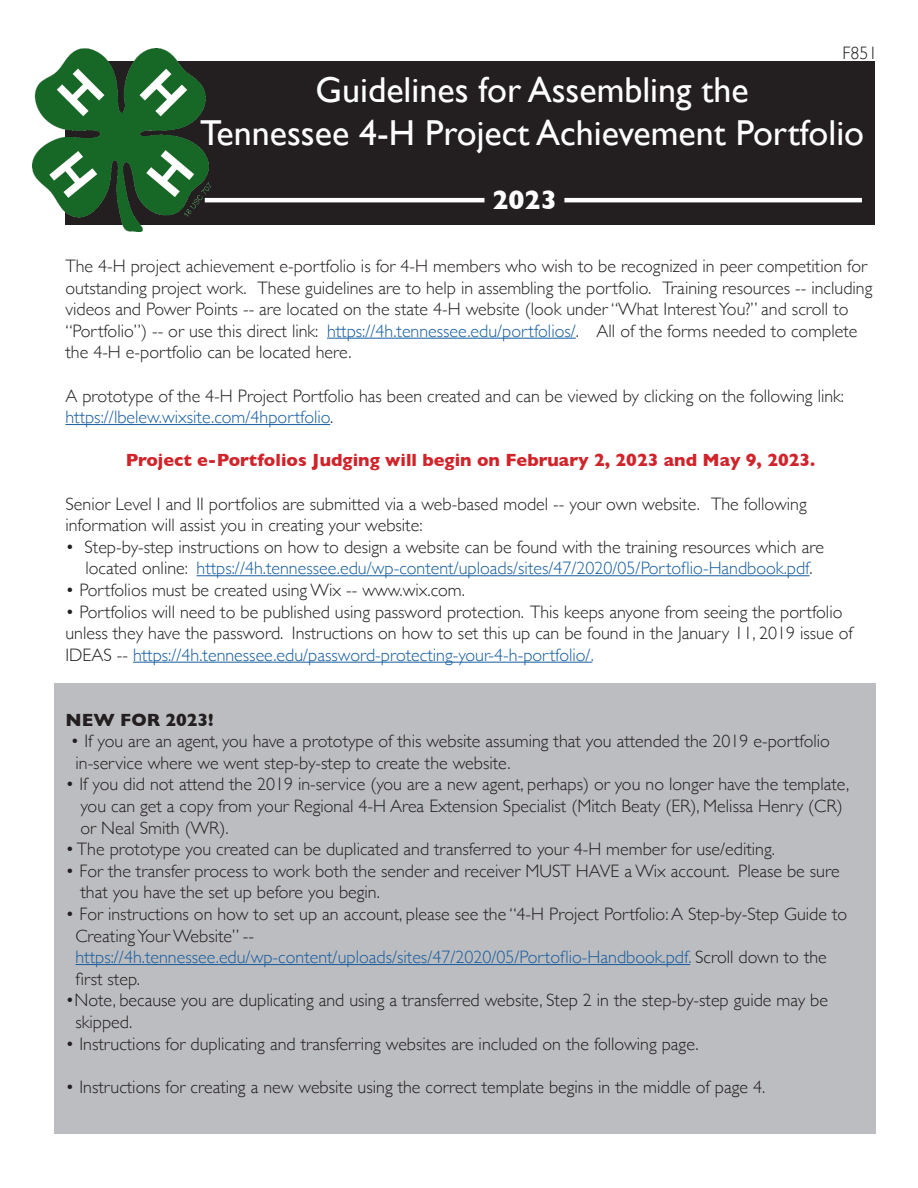
<style>
.page{position:relative;width:918px;height:1188px;background:#fff}
.page>*{position:absolute;margin:0;border:0;box-sizing:border-box;transform-origin:0 0}
.t1{font:36px "Gill Sans";color:#fff}
.t2{font:700 27px "Gill Sans";color:#fff}
.t3{font:300 18px/21.6px "Gill Sans";color:#231f20}
.t4{font:300 18px "Gill Sans";color:#175d9e}
.t5{font:700 18px "Gill Sans";color:#d1232a}
.t6{font:700 18px "Gill Sans";color:#231f20}
.s1{color:#175d9e}
.s2{color:#231f20}
</style>
<div class="page">
<div style="left:54px;top:683px;width:821px;height:451px;background:#bcbdc0"></div>
<div style="left:65px;top:62px;width:810px;height:163px;background:#231f20"></div>
<hr style="left:327px;top:338px;width:249px;height:1px;background:#175d9e">
<hr style="left:65px;top:424px;width:265px;height:1px;background:#175d9e">
<hr style="left:197px;top:575px;width:613px;height:1px;background:#175d9e">
<hr style="left:133px;top:662px;width:459px;height:1px;background:#175d9e">
<hr style="left:75px;top:964px;width:615px;height:1px;background:#175d9e">
<hr style="left:564px;top:198px;width:298px;height:4px;background:#fff">
<hr style="left:205px;top:198px;width:279px;height:4px;background:#fff">
<img style="left:33px;top:48px;width:191px;height:183px">
<p class="t3" style="left:842px;top:41px;width:36px">F851</p>
<p class="t1" style="left:316px;top:69px;width:435px">Guidelines for Assembling the</p>
<p class="t1" style="left:200px;top:112px;width:665px">Tennessee 4-H Project Achievement Portfolio</p>
<p class="t2" style="left:493px;top:178px;width:66px">2023</p>
<p class="t3" style="left:65px;top:254px;width:803px">The 4-H project achievement e-portfolio is for 4-H members who wish to be recognized in peer competition for</p>
<p class="t3" style="left:65px;top:276px;width:808px">outstanding project work. These guidelines are to help in assembling the portfolio. Training resources -- including videos and Power Points -- are located on the state 4-H website (look under “What Interest You?” and scroll to “Portfolio”) -- or use this direct link: <span class="s1">https://4h.tennessee.edu/portfolios/</span>. All of the forms needed to complete the 4-H e-portfolio can be located here.</p>
<p class="t3" style="left:65px;top:384px;width:780px">A prototype of the 4-H Project Portfolio has been created and can be viewed by clicking on the following link:</p>
<p class="t4" style="left:65px;top:403px;width:269px">https://lbelew.wixsite.com/4hportfolio<span class="s2">.</span></p>
<p class="t5" style="left:126px;top:446px;width:691px">Project e-Portfolios Judging will begin on February 2, 2023 and May 9, 2023.</p>
<p class="t3" style="left:65px;top:492px;width:743px">Senior Level I and II portfolios are submitted via a web-based model -- your own website. The following</p>
<p class="t3" style="left:65px;top:514px;width:359px">information will assist you in creating your website:</p>
<p class="t3" style="left:65px;top:535px;width:760px">• Step-by-step instructions on how to design a website can be found with the training resources which are</p>
<p class="t4" style="left:85px;top:554px;width:729px"><span class="s2">located online:</span> https://4h.tennessee.edu/wp-content/uploads/sites/47/2020/05/Portoflio-Handbook.pdf<span class="s2">.</span></p>
<p class="t3" style="left:65px;top:578px;width:401px">• Portfolios must be created using Wix -- www.wix.com.</p>
<p class="t3" style="left:65px;top:600px;width:789px">• Portfolios will need to be published using password protection. This keeps anyone from seeing the portfolio unless they have the password. Instructions on how to set this up can be found in the January 11, 2019 issue of<br>IDEAS -- <span class="s1">https://4h.tennessee.edu/password-protecting-your-4-h-portfolio/.</span></p>
<p class="t6" style="left:65px;top:705px;width:150px">NEW FOR 2023!</p>
<p class="t3" style="left:70px;top:730px;width:761px">• If you are an agent, you have a prototype of this website assuming that you attended the 2019 e-portfolio</p>
<p class="t3" style="left:75px;top:751px;width:437px">in-service where we went step-by-step to create the website.</p>
<p class="t3" style="left:65px;top:773px;width:785px">• If you did not attend the 2019 in-service (you are a new agent, perhaps) or you no longer have the template,</p>
<p class="t3" style="left:80px;top:794px;width:764px">you can get a copy from your Regional 4-H Area Extension Specialist (Mitch Beaty (ER), Melissa Henry (CR)</p>
<p class="t3" style="left:80px;top:816px;width:150px">or Neal Smith (WR).</p>
<p class="t3" style="left:65px;top:838px;width:711px">• The prototype you created can be duplicated and transferred to your 4-H member for use/editing.</p>
<p class="t3" style="left:65px;top:859px;width:776px">• For the transfer process to work both the sender and receiver MUST HAVE a Wix account. Please be sure</p>
<p class="t3" style="left:80px;top:881px;width:301px">that you have the set up before you begin.</p>
<p class="t3" style="left:65px;top:902px;width:783px">• For instructions on how to set up an account, please see the “4-H Project Portfolio: A Step-by-Step Guide to</p>
<p class="t3" style="left:75px;top:924px;width:180px">Creating Your Website” --</p>
<p class="t4" style="left:75px;top:943px;width:753px">https://4h.tennessee.edu/wp-content/uploads/sites/47/2020/05/Portoflio-Handbook.pdf. <span class="s2">Scroll down to the</span></p>
<p class="t3" style="left:75px;top:967px;width:66px">first step.</p>
<p class="t3" style="left:65px;top:989px;width:764px">•Note, because you are duplicating and using a transferred website, Step 2 in the step-by-step guide may be</p>
<p class="t3" style="left:75px;top:1010px;width:58px">skipped.</p>
<p class="t3" style="left:65px;top:1032px;width:635px">• Instructions for duplicating and transferring websites are included on the following page.</p>
<p class="t3" style="left:65px;top:1075px;width:701px">• Instructions for creating a new website using the correct template begins in the middle of page 4.</p>
</div>
